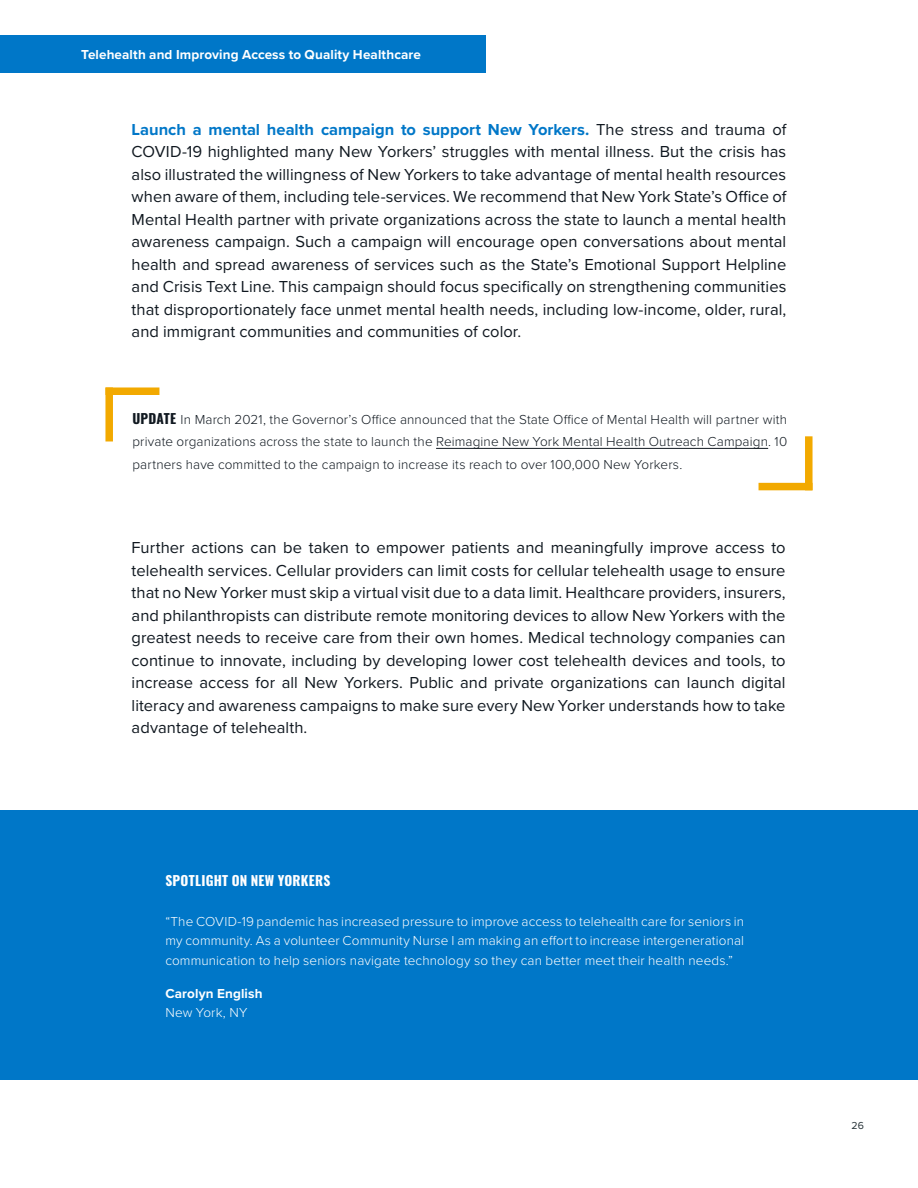
<style>
.page{position:relative;width:918px;height:1188px;background:#fff}
.page>*{position:absolute;margin:0;border:0;box-sizing:border-box;transform-origin:0 0}
.t1{font:16.5px/22.5px "Proxima Nova";letter-spacing:.005em;color:#101820;text-align:justify}
.t2{font:300 13.5px/22.5px "Proxima Nova";letter-spacing:.01em;color:#101820;text-align:justify}
.t3{font:300 13.5px/19.5px "Proxima Nova";letter-spacing:.01em;color:#fff;text-align:justify}
.t4{font:700 13.5px "Proxima Nova";letter-spacing:.01em;color:#fff}
.t5{font:700 13.5px "Oswald";letter-spacing:.02em;color:#fff}
.t6{font:10.5px "Proxima Nova";color:#263238}
.s1{font-weight:700;color:#0077c8}
.s2{font-family:"Oswald";font-weight:700}
</style>
<div class="page">
<hr style="left:436px;top:448px;width:332px;height:1px;background:#101820">
<div style="left:105px;top:387px;width:54px;height:8px;background:#f2a900"></div>
<div style="left:105px;top:387px;width:8px;height:54px;background:#f2a900"></div>
<div style="left:759px;top:483px;width:54px;height:7px;background:#f2a900"></div>
<div style="left:805px;top:436px;width:8px;height:54px;background:#f2a900"></div>
<div style="left:0;top:810px;width:918px;height:270px;background:#0077c8"></div>
<div style="left:0;top:35px;width:486px;height:38px;background:#0077c8"></div>
<p class="t4" style="left:81px;top:45px;width:342px">Telehealth and Improving Access to Quality Healthcare</p>
<p class="t1" style="left:132px;top:117px;width:656px"><span class="s1">Launch a mental health campaign to support New Yorkers.</span> The stress and trauma of COVID-19 highlighted many New Yorkers’ struggles with mental illness. But the crisis has also illustrated the willingness of New Yorkers to take advantage of mental health resources when aware of them, including tele-services. We recommend that New York State’s Office of Mental Health partner with private organizations across the state to launch a mental health awareness campaign. Such a campaign will encourage open conversations about mental health and spread awareness of services such as the State’s Emotional Support Helpline and Crisis Text Line. This campaign should focus specifically on strengthening communities that disproportionately face unmet mental health needs, including low-income, older, rural, and immigrant communities and communities of color.</p>
<p class="t2" style="left:132px;top:407px;width:656px"><span class="s2">UPDATE</span> In March 2021, the Governor’s Office announced that the State Office of Mental Health will partner with private organizations across the state to launch the Reimagine New York Mental Health Outreach Campaign. 10 partners have committed to the campaign to increase its reach to over 100,000 New Yorkers.</p>
<p class="t1" style="left:132px;top:536px;width:655px">Further actions can be taken to empower patients and meaningfully improve access to telehealth services. Cellular providers can limit costs for cellular telehealth usage to ensure that no New Yorker must skip a virtual visit due to a data limit. Healthcare providers, insurers, and philanthropists can distribute remote monitoring devices to allow New Yorkers with the greatest needs to receive care from their own homes. Medical technology companies can continue to innovate, including by developing lower cost telehealth devices and tools, to increase access for all New Yorkers. Public and private organizations can launch digital literacy and awareness campaigns to make sure every New Yorker understands how to take advantage of telehealth.</p>
<p class="t5" style="left:165px;top:874px;width:167px">SPOTLIGHT ON NEW YORKERS</p>
<p class="t3" style="left:165px;top:911px;width:580px">“The COVID-19 pandemic has increased pressure to improve access to telehealth care for seniors in my community. As a volunteer Community Nurse I am making an effort to increase intergenerational communication to help seniors navigate technology so they can better meet their health needs.”</p>
<p class="t4" style="left:165px;top:983px;width:99px">Carolyn English</p>
<p class="t3" style="left:165px;top:1002px;width:84px">New York, NY</p>
<p class="t6" style="left:852px;top:1118px;width:14px">26</p>
</div>
